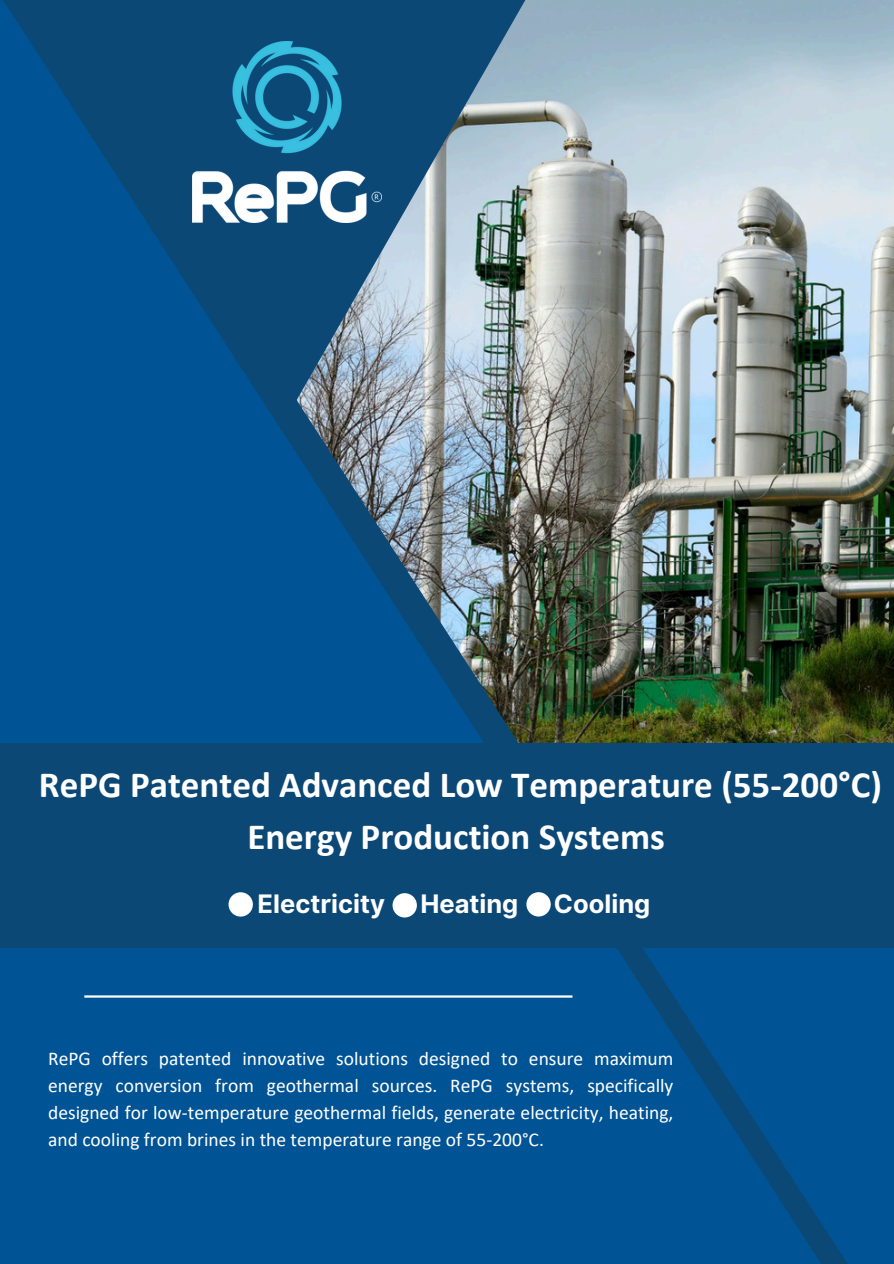
<style>
.page{position:relative;width:894px;height:1264px;background:#fff}
.page>*{position:absolute;margin:0;border:0;box-sizing:border-box;transform-origin:0 0}
.t1{font:700 37.05px/51.8px "Calibri";color:#fff;text-align:center}
.t2{font:700 25.5px "Inter";color:#fff}
.t3{font:19.5px/27px "Calibri";color:#fff;text-align:justify}
</style>
<div class="page">
<img style="left:0;top:0;width:893px;height:1263px">
<div style="left:0;top:743px;width:893px;height:205px;background:#0b4876"></div>
<hr style="left:84px;top:995px;width:488px;height:2px;background:#fff">
<img style="left:192px;top:42px;width:189px;height:181px">
<div style="left:228px;top:892px;width:25px;height:24px;background:#fff;border-radius:50%"></div>
<div style="left:392px;top:893px;width:25px;height:24px;background:#fff;border-radius:50%"></div>
<div style="left:526px;top:892px;width:24px;height:24px;background:#fff;border-radius:50%"></div>
<p class="t1" style="left:39px;top:762px;width:844px">RePG Patented Advanced Low Temperature (55-200°C)<br>Energy Production Systems</p>
<p class="t2" style="left:257px;top:888px;width:129px">Electricity</p>
<p class="t2" style="left:420px;top:888px;width:99px">Heating</p>
<p class="t2" style="left:554px;top:888px;width:98px">Cooling</p>
<p class="t3" style="left:48px;top:1046px;width:626px">RePG offers patented innovative solutions designed to ensure maximum energy conversion from geothermal sources. RePG systems, specifically designed for low-temperature geothermal fields, generate electricity, heating, and cooling from brines in the temperature range of 55-200°C.</p>
</div>
